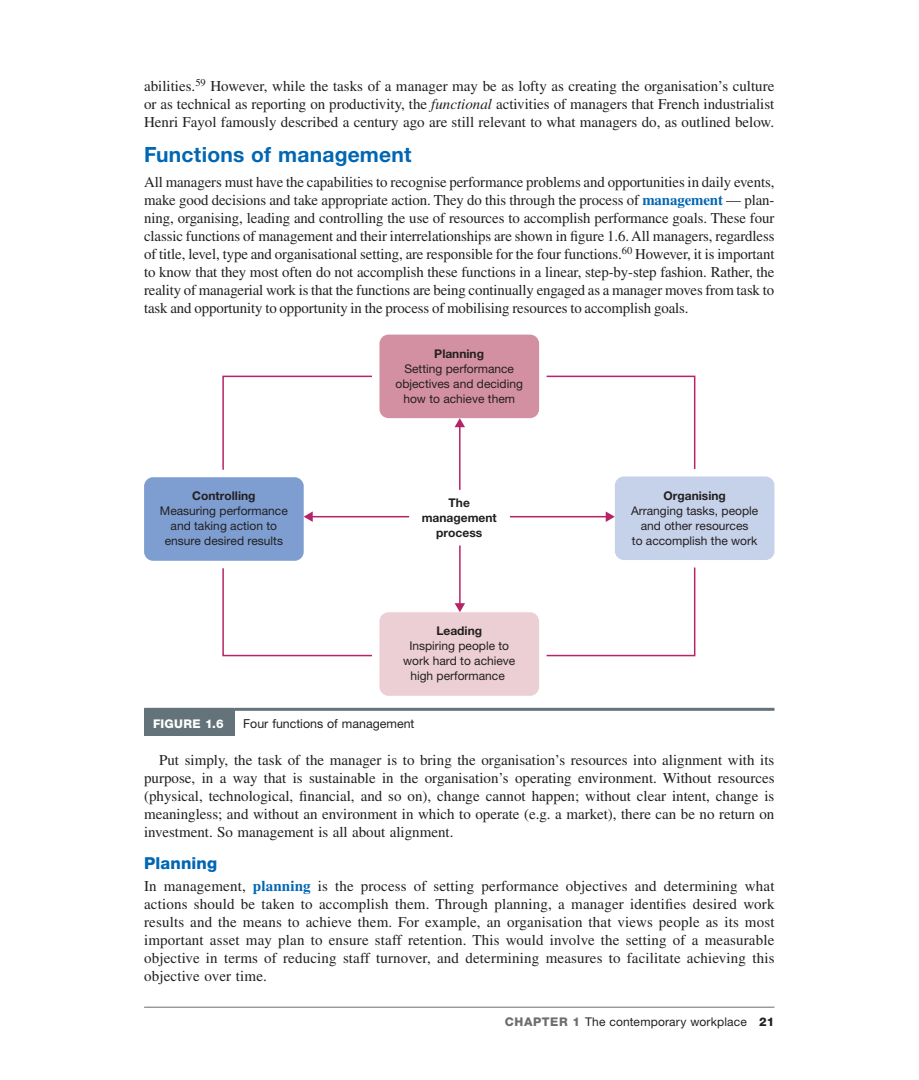
<style>
.page{position:relative;width:919px;height:1080px;background:#fff}
.page>*{position:absolute;margin:0;border:0;box-sizing:border-box;transform-origin:0 0}
.t1{font:700 21px "Helvetica Neue LT Std";letter-spacing:.01em;color:#0166b3}
.t2{font:800 16.5px "Helvetica Neue LT Std";color:#0166b3}
.t3{font:15px/18.1px "Times LT Std";color:#231f20;text-align:justify}
.t4{font:12.3px "Helvetica Neue LT Std";color:#231f20}
.t5{font:12px/15px "Helvetica Neue LT Std";color:#231f20;text-align:center}
.t6{font:700 12px/15px "Helvetica Neue LT Std";color:#231f20;text-align:center}
.t7{font:800 12px "Helvetica Neue LT Std";letter-spacing:.02em;color:#fff}
.s1{font-style:italic}
.s2{font-weight:700;color:#0166b3}
.s3{font-weight:800;color:#6c6d70}
.s4{font-weight:800}
</style>
<div class="page">
<hr style="left:144px;top:1007px;width:630px;height:1px;background:#6c6d70">
<div style="left:144px;top:709px;width:90px;height:27px;background:#64737a"></div>
<hr style="left:144px;top:708px;width:90px;height:3px;background:#64737a">
<hr style="left:234px;top:708px;width:540px;height:3px;background:#64737a">
<svg style="left:222px;top:375px;width:150px;height:95px"></svg>
<svg style="left:546px;top:375px;width:150px;height:94px"></svg>
<svg style="left:222px;top:568px;width:150px;height:89px"></svg>
<svg style="left:546px;top:567px;width:150px;height:90px"></svg>
<hr style="left:311px;top:516px;width:98px;height:1px;background:#b62467">
<svg style="left:304px;top:511px;width:9px;height:11px"></svg>
<hr style="left:510px;top:516px;width:96px;height:1px;background:#b62467">
<svg style="left:605px;top:511px;width:9px;height:11px"></svg>
<hr style="left:459px;top:426px;width:1px;height:64px;background:#b62467">
<svg style="left:454px;top:418px;width:11px;height:9px"></svg>
<hr style="left:459px;top:546px;width:1px;height:59px;background:#b62467">
<svg style="left:454px;top:603px;width:11px;height:9px"></svg>
<div style="left:614px;top:476px;width:160px;height:84px;background:#c6d2ea;border-radius:9px"></div>
<div style="left:144px;top:477px;width:160px;height:84px;background:#7e9ed2;border-radius:9px"></div>
<div style="left:379px;top:612px;width:160px;height:84px;background:#eccfd4;border-radius:9px"></div>
<div style="left:379px;top:335px;width:160px;height:83px;background:#d490a3;border-radius:9px"></div>
<p class="t3" style="left:144px;top:77px;width:632px">abilities.<sup>59</sup> However, while the tasks of a manager may be as lofty as creating the organisation’s culture or as technical as reporting on productivity, the <span class="s1">functional</span> activities of managers that French industrialist Henri Fayol famously described a century ago are still relevant to what managers do, as outlined below.</p>
<h1 class="t1" style="left:144px;top:142px;width:269px">Functions of management</h1>
<p class="t3" style="left:144px;top:173px;width:632px">All managers must have the capabilities to recognise performance problems and opportunities in daily events, make good decisions and take appropriate action. They do this through the process of <span class="s2">management</span> — plan&shy;ning, organising, leading and controlling the use of resources to accomplish performance goals. These four classic functions of management and their interrelationships are shown in figure 1.6. All managers, regardless of title, level, type and organisational setting, are responsible for the four functions.<sup>60</sup> However, it is important to know that they most often do not accomplish these functions in a linear, step‐by‐step fashion. Rather, the reality of managerial work is that the functions are being continually engaged as a manager moves from task to task and opportunity to opportunity in the process of mobilising resources to accomplish goals.</p>
<p class="t6" style="left:434px;top:346px;width:51px">Planning</p>
<p class="t5" style="left:395px;top:361px;width:129px">Setting performance objectives and deciding how to achieve them</p>
<p class="t6" style="left:192px;top:488px;width:65px">Controlling</p>
<p class="t5" style="left:160px;top:504px;width:129px">Measuring performance and taking action to ensure desired results</p>
<p class="t6" style="left:421px;top:495px;width:77px">The management process</p>
<p class="t6" style="left:436px;top:623px;width:47px">Leading</p>
<p class="t5" style="left:403px;top:639px;width:114px">Inspiring people to work hard to achieve high performance</p>
<p class="t6" style="left:663px;top:488px;width:64px">Organising</p>
<p class="t5" style="left:631px;top:503px;width:129px">Arranging tasks, people and other resources<br>to accomplish the work</p>
<p class="t7" style="left:153px;top:716px;width:72px">FIGURE 1.6</p>
<p class="t4" style="left:243px;top:716px;width:173px">Four functions of management</p>
<p class="t3" style="left:144px;top:751px;width:632px;text-indent:15px">Put simply, the task of the manager is to bring the organisation’s resources into alignment with its purpose, in a way that is sustainable in the organisation’s operating environment. Without resources (physical, technological, financial, and so on), change cannot happen; without clear intent, change is meaningless; and without an environment in which to operate (e.g. a market), there can be no return on investment. So management is all about alignment.</p>
<p class="t2" style="left:144px;top:854px;width:75px">PLANNING</p>
<p class="t3" style="left:144px;top:876px;width:632px">In management, <span class="s2">planning</span> is the process of setting performance objectives and determining what actions should be taken to accomplish them. Through planning, a manager identifies desired work results and the means to achieve them. For example, an organisation that views people as its most important asset may plan to ensure staff retention. This would involve the setting of a measurable objective in terms of reducing staff turnover, and determining measures to facilitate achieving this objective over time.</p>
<p class="t5" style="left:504px;top:1014px;width:271px"><span class="s3">CHAPTER 1</span> The contemporary workplace <span class="s4">21</span></p>
</div>
